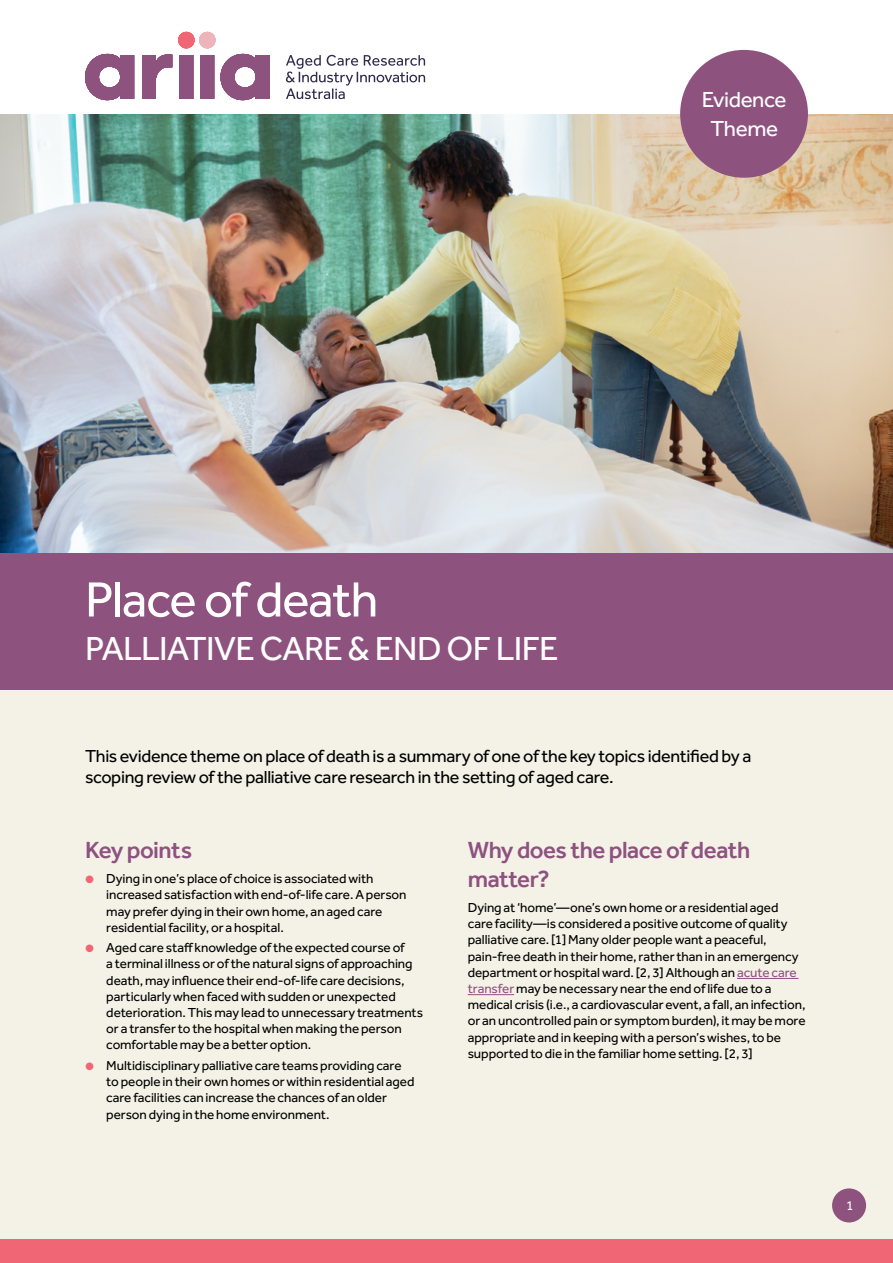
<style>
.page{position:relative;width:893px;height:1263px;background:#fff}
.page>*{position:absolute;margin:0;border:0;box-sizing:border-box;transform-origin:0 0}
.Title__H1{font:51px "Effra";letter-spacing:-.025em;color:#fff}
.Title__H1-2{font:34.5px "Effra";letter-spacing:-.02em;color:#fff}
.Sub_Heading__H2{font:500 24px/28.8px "Effra";letter-spacing:-.02em;color:#8d527f}
.t1{font:22.5px/28.5px "Effra";letter-spacing:-.02em;color:#fff;text-align:center}
.Intro_Text{font:18px/21.6px "Effra";letter-spacing:-.015em;color:#000}
.Paragraph__P{font:13.5px/16.2px "Effra";letter-spacing:-.005em;color:#000}
.t2{font:13.5px "Effra";color:#fff}
.s1{color:#f16674}
.s2{color:#8e527f}
</style>
<div class="page">
<div style="left:0;top:85px;width:893px;height:1178px;background:#f4f1e6"></div>
<div style="left:0;top:1239px;width:893px;height:24px;background:#f16674"></div>
<div style="left:0;top:0;width:893px;height:115px;background:#fff"></div>
<div style="left:0;top:553px;width:893px;height:137px;background:#8e527f"></div>
<div style="left:832px;top:1188px;width:34px;height:34px;background:#8e527f;border-radius:50%"></div>
<img style="left:0;top:115px;width:893px;height:438px">
<hr style="left:737px;top:978px;width:62px;height:1px;background:#8e527f">
<hr style="left:468px;top:994px;width:46px;height:1px;background:#8e527f">
<svg style="left:85px;top:54px;width:49px;height:46px"></svg>
<svg style="left:142px;top:55px;width:30px;height:44px"></svg>
<svg style="left:200px;top:55px;width:14px;height:44px"></svg>
<svg style="left:220px;top:54px;width:50px;height:46px"></svg>
<svg style="left:179px;top:55px;width:14px;height:44px"></svg>
<div style="left:199px;top:32px;width:16px;height:16px;background:#edb4ba;border-radius:50%"></div>
<div style="left:178px;top:32px;width:16px;height:16px;background:#f16674;border-radius:50%"></div>
<svg style="left:286px;top:55px;width:139px;height:44px"></svg>
<div style="left:680px;top:50px;width:128px;height:128px;background:#8e527f;border-radius:50%"></div>
<h3 class="t1" style="left:702px;top:85px;width:86px">Evidence<br>Theme</h3>
<h1 class="Title__H1" style="left:85px;top:570px;width:295px">Place of death</h1>
<h1 class="Title__H1-2" style="left:85px;top:628px;width:475px">PALLIATIVE CARE &amp; END OF LIFE</h1>
<p class="Intro_Text" style="left:85px;top:745px;width:668px">This evidence theme on place of death is a summary of one of the key topics identified by a scoping review of the palliative care research in the setting of aged care.</p>
<h2 class="Sub_Heading__H2" style="left:85px;top:836px;width:109px">Key points</h2>
<p class="Paragraph__P" style="left:106px;top:870px;width:302px;text-indent:-21px"><span class="s1">●</span> Dying in one’s place of choice is associated with increased satisfaction with end-of-life care. A person may prefer dying in their own home, an aged care residential facility, or a hospital.</p>
<p class="Paragraph__P" style="left:106px;top:939px;width:318px;text-indent:-21px"><span class="s1">●</span> Aged care staff knowledge of the expected course of<br>a terminal illness or of the natural signs of approaching death, may influence their end-of-life care decisions, particularly when faced with sudden or unexpected deterioration. This may lead to unnecessary treatments or a transfer to the hospital when making the person comfortable may be a better option.</p>
<p class="Paragraph__P" style="left:106px;top:1057px;width:310px;text-indent:-21px"><span class="s1">●</span> Multidisciplinary palliative care teams providing care to people in their own homes or within residential aged care facilities can increase the chances of an older person dying in the home environment.</p>
<h2 class="Sub_Heading__H2" style="left:468px;top:836px;width:284px">Why does the place of death matter?</h2>
<p class="Paragraph__P" style="left:468px;top:899px;width:339px">Dying at ‘home’—one’s own home or a residential aged care facility—is considered a positive outcome of quality palliative care. [1] Many older people want a peaceful, pain-free death in their home, rather than in an emergency department or hospital ward. [2, 3] Although an <span class="s2">acute care transfer</span> may be necessary near the end of life due to a medical crisis (i.e., a cardiovascular event, a fall, an infection, or an uncontrolled pain or symptom burden), it may be more appropriate and in keeping with a person’s wishes, to be supported to die in the familiar home setting. [2, 3]</p>
<p class="t2" style="left:846px;top:1198px;width:9px">1</p>
</div>
